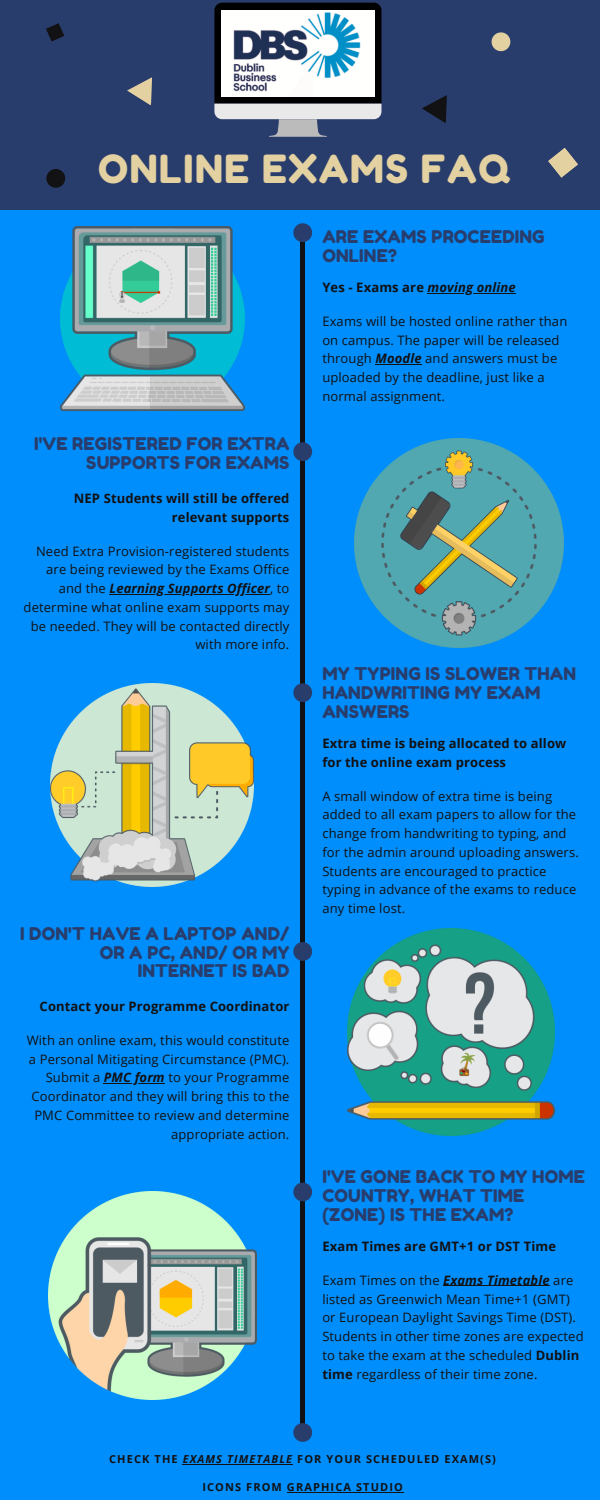
<style>
.page{position:relative;width:600px;height:1500px;background:#008efc}
.page>*{position:absolute;margin:0;border:0;box-sizing:border-box;transform-origin:0 0}
.t1{font:38.8px "Fredoka One";letter-spacing:.04em;color:#e3d1a2}
.t2{font:17.5px/18.8px "Fredoka One";letter-spacing:.01em;color:#293d6c}
.t3{font:13px/18.8px "Open Sans";letter-spacing:.01em;color:#121113}
.t4{font:700 13px/18.8px "Open Sans";letter-spacing:.01em;color:#121113;text-align:right}
.t5{font:700 11px "Open Sans";letter-spacing:.1em;color:#121113}
.s1{font-style:italic}
.s2{font-weight:700;font-style:italic}
.s3{font-weight:700}
</style>
<div class="page">
<hr style="left:301px;top:232px;width:3px;height:1208px;background:#121113">
<div style="left:0;top:0;width:600px;height:209px;background:#293d6c"></div>
<svg style="left:293px;top:223px;width:19px;height:19px"></svg>
<img style="left:354px;top:438px;width:209px;height:209px">
<svg style="left:293px;top:442px;width:19px;height:19px"></svg>
<svg style="left:293px;top:683px;width:19px;height:19px"></svg>
<svg style="left:293px;top:942px;width:19px;height:19px"></svg>
<svg style="left:293px;top:1183px;width:19px;height:18px"></svg>
<svg style="left:293px;top:1423px;width:19px;height:19px"></svg>
<svg style="left:127px;top:77px;width:25px;height:28px"></svg>
<svg style="left:422px;top:95px;width:25px;height:28px"></svg>
<svg style="left:492px;top:32px;width:18px;height:19px"></svg>
<svg style="left:46px;top:169px;width:19px;height:19px"></svg>
<svg style="left:46px;top:23px;width:18px;height:19px"></svg>
<svg style="left:548px;top:147px;width:30px;height:31px"></svg>
<img style="left:348px;top:929px;width:207px;height:207px">
<img style="left:50px;top:683px;width:204px;height:204px">
<img style="left:48px;top:1192px;width:208px;height:208px">
<img style="left:60px;top:226px;width:184px;height:185px">
<svg style="left:214px;top:3px;width:167px;height:134px"></svg>
<img style="left:221px;top:11px;width:153px;height:85px">
<hr style="left:183px;top:1464px;width:110px;height:1px;background:#121113">
<hr style="left:376px;top:364px;width:46px;height:1px;background:#121113">
<hr style="left:428px;top:293px;width:88px;height:1px;background:#121113">
<hr style="left:110px;top:594px;width:160px;height:1px;background:#121113">
<hr style="left:104px;top:1083px;width:61px;height:1px;background:#121113">
<hr style="left:443px;top:1286px;width:107px;height:1px;background:#121113">
<hr style="left:287px;top:1492px;width:117px;height:1px;background:#121113">
<h1 class="t1" style="left:98px;top:145px;width:414px">ONLINE EXAMS FAQ</h1>
<h2 class="t2" style="left:322px;top:227px;width:224px">ARE EXAMS PROCEEDING<br>ONLINE?</h2>
<p class="t4" style="left:322px;top:278px;width:195px">Yes - Exams are <span class="s1">moving online</span></p>
<h2 class="t2" style="left:34px;top:434px;width:257px;text-align:right">I'VE REGISTERED FOR EXTRA<br>SUPPORTS FOR EXAMS</h2>
<p class="t4" style="left:74px;top:489px;width:217px">NEP Students will still be offered relevant supports</p>
<p class="t3" style="left:24px;top:541px;width:267px;text-align:right">Need Extra Provision-registered students are being reviewed by the Exams Office and the <span class="s2">Learning Supports Officer</span>, to determine what online exam supports may be needed. They will be contacted directly with more info.</p>
<h2 class="t2" style="left:20px;top:924px;width:271px;text-align:right">I DON'T HAVE A LAPTOP AND/<br>OR A PC, AND/ OR MY<br>INTERNET IS BAD</h2>
<p class="t4" style="left:40px;top:997px;width:251px">Contact your Programme Coordinator</p>
<p class="t3" style="left:27px;top:1030px;width:264px;text-align:right">With an online exam, this would constitute a Personal Mitigating Circumstance (PMC).<br>Submit a <span class="s2">PMC form</span> to your Programme Coordinator and they will bring this to the PMC Committee to review and determine appropriate action.</p>
<p class="t3" style="left:322px;top:311px;width:246px">Exams will be hosted online rather than on campus. The paper will be released through <span class="s2">Moodle</span> and answers must be uploaded by the deadline, just like a normal assignment.</p>
<h2 class="t2" style="left:322px;top:665px;width:255px">MY TYPING IS SLOWER THAN<br>HANDWRITING MY EXAM<br>ANSWERS</h2>
<p class="t4" style="left:322px;top:734px;width:246px;text-align:left">Extra time is being allocated to allow for the online exam process</p>
<p class="t3" style="left:322px;top:786px;width:258px">A small window of extra time is being added to all exam papers to allow for the change from handwriting to typing, and for the admin around uploading answers.<br>Students are encouraged to practice typing in advance of the exams to reduce any time lost.</p>
<h2 class="t2" style="left:322px;top:1168px;width:264px">I'VE GONE BACK TO MY HOME<br>COUNTRY, WHAT TIME (ZONE) IS THE EXAM?</h2>
<p class="t4" style="left:322px;top:1237px;width:235px">Exam Times are GMT+1 or DST Time</p>
<p class="t3" style="left:322px;top:1270px;width:263px">Exam Times on the <span class="s2">Exams Timetable</span> are listed as Greenwich Mean Time+1 (GMT) or European Daylight Savings Time (DST).<br>Students in other time zones are expected to take the exam at the scheduled <span class="s3">Dublin time</span> regardless of their time zone.</p>
<p class="t5" style="left:109px;top:1452px;width:388px">CHECK THE <span class="s1">EXAMS TIMETABLE</span> FOR YOUR SCHEDULED EXAM(S)</p>
<p class="t5" style="left:202px;top:1480px;width:202px">ICONS FROM GRAPHICA STUDIO</p>
</div>
